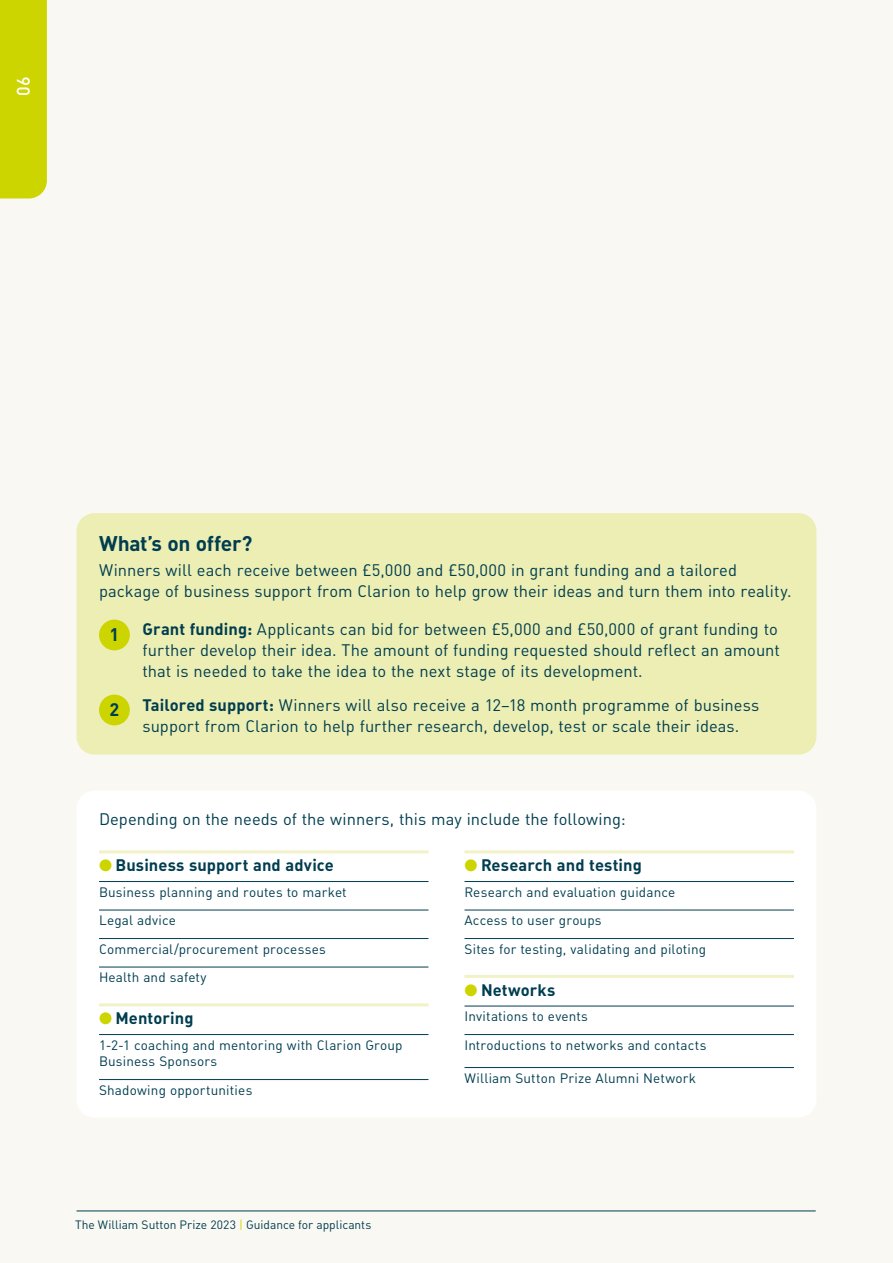
<style>
.page{position:relative;width:893px;height:1263px;background:#faf8f3}
.page>*{position:absolute;margin:0;border:0;box-sizing:border-box;transform-origin:0 0}
.t1{font:700 21px "DIN Pro";letter-spacing:-.015em;color:#003d50}
.t2{font:700 18px "DIN Pro";color:#003d50}
.t3{font:500 18px "DIN Pro";color:#fff}
.t4{font:16.5px/21px "DIN Pro";color:#003d50}
.t5{font:700 16.5px "DIN Pro";letter-spacing:.005em;color:#003d50}
.t6{font:13.5px/28.5px "DIN Pro";letter-spacing:.015em;color:#003d50}
.t7{font:12px "DIN Pro";color:#003d50}
.s1{font-weight:700}
.s2{color:#cdd500}
</style>
<div class="page">
<div style="left:77px;top:791px;width:739px;height:326px;background:#fff;border-radius:18px"></div>
<hr style="left:99px;top:850px;width:329px;height:3px;background:#f1f2c8">
<hr style="left:99px;top:881px;width:329px;height:1px;background:#003d50">
<hr style="left:99px;top:910px;width:329px;height:1px;background:#003d50">
<hr style="left:99px;top:938px;width:329px;height:1px;background:#003d50">
<hr style="left:99px;top:967px;width:329px;height:1px;background:#003d50">
<hr style="left:99px;top:1003px;width:329px;height:3px;background:#f1f2c8">
<hr style="left:99px;top:1034px;width:329px;height:1px;background:#003d50">
<hr style="left:99px;top:1079px;width:329px;height:1px;background:#003d50">
<hr style="left:464px;top:850px;width:330px;height:3px;background:#f1f2c8">
<hr style="left:464px;top:881px;width:330px;height:1px;background:#003d50">
<hr style="left:464px;top:910px;width:330px;height:1px;background:#003d50">
<hr style="left:464px;top:938px;width:330px;height:1px;background:#003d50">
<hr style="left:464px;top:975px;width:330px;height:3px;background:#f1f2c8">
<hr style="left:464px;top:1006px;width:330px;height:1px;background:#003d50">
<hr style="left:464px;top:1034px;width:330px;height:1px;background:#003d50">
<hr style="left:464px;top:1067px;width:330px;height:1px;background:#003d50">
<div style="left:77px;top:513px;width:739px;height:242px;background:#eceeb3;border-radius:18px"></div>
<div style="left:99px;top:695px;width:31px;height:30px;background:#cdd500;border-radius:50%"></div>
<div style="left:99px;top:620px;width:31px;height:30px;background:#cdd500;border-radius:50%"></div>
<div style="left:0;top:0;width:47px;height:198px;background:#cdd500"></div>
<hr style="left:77px;top:1211px;width:739px;height:1px;background:#003d50">
<p class="t3" style="left:9px;top:96px;width:21px;rotate:-90deg">06</p>
<p class="t1" style="left:99px;top:525px;width:155px">What’s on offer?</p>
<p class="t4" style="left:99px;top:558px;width:694px">Winners will each receive between £5,000 and £50,000 in grant funding and a tailored package of business support from Clarion to help grow their ideas and turn them into reality.</p>
<p class="t4" style="left:143px;top:616px;width:639px;text-align:justify"><span class="s1">Grant funding:</span> Applicants can bid for between £5,000 and £50,000 of grant funding to further develop their idea. The amount of funding requested should reflect an amount that is needed to take the idea to the next stage of its development.</p>
<p class="t4" style="left:143px;top:693px;width:618px"><span class="s1">Tailored support:</span> Winners will also receive a 12–18 month programme of business support from Clarion to help further research, develop, test or scale their ideas.</p>
<p class="t2" style="left:110px;top:620px;width:11px">1</p>
<p class="t2" style="left:110px;top:695px;width:11px">2</p>
<p class="t4" style="left:99px;top:807px;width:528px">Depending on the needs of the winners, this may include the following:</p>
<p class="t5" style="left:99px;top:852px;width:236px"><span class="s2">●</span> Business support and advice</p>
<p class="t6" style="left:99px;top:876px;width:249px">Business planning and routes to market<br>Legal advice<br>Commercial/procurement processes<br>Health and safety</p>
<p class="t5" style="left:99px;top:1005px;width:96px"><span class="s2">●</span> Mentoring</p>
<p class="t6" style="left:99px;top:1035px;width:305px;line-height:16.5px">1-2-1 coaching and mentoring with Clarion Group<br>Business Sponsors</p>
<p class="t6" style="left:99px;top:1074px;width:155px">Shadowing opportunities</p>
<p class="t5" style="left:464px;top:852px;width:179px"><span class="s2">●</span> Research and testing</p>
<p class="t6" style="left:464px;top:876px;width:243px">Research and evaluation guidance<br>Access to user groups<br>Sites for testing, validating and piloting</p>
<p class="t5" style="left:464px;top:976px;width:92px"><span class="s2">●</span> Networks</p>
<p class="t6" style="left:464px;top:1001px;width:243px">Invitations to events<br>Introductions to networks and contacts</p>
<p class="t6" style="left:464px;top:1062px;width:233px">William Sutton Prize Alumni Network</p>
<p class="t7" style="left:75px;top:1216px;width:298px">The William Sutton Prize 2023 <span class="s2">|</span> Guidance for applicants</p>
</div>
